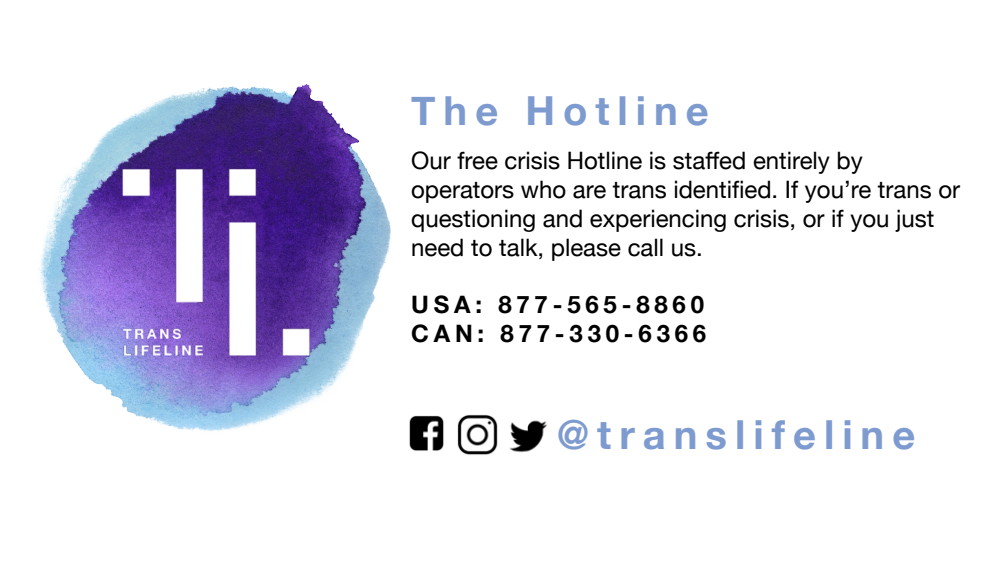
<style>
.page{position:relative;width:1008px;height:576px;background:#fff}
.page>*{position:absolute;margin:0;border:0;box-sizing:border-box;transform-origin:0 0}
.t1{font:700 40px "Helvetica Neue";letter-spacing:.2em;color:#7e9bd0}
.t2{font:24px/28.8px "Helvetica Neue";color:#000}
.t3{font:700 24px "Helvetica Neue";letter-spacing:.2em;color:#000}
</style>
<div class="page">
<img style="left:38px;top:84px;width:353px;height:347px">
<img style="left:115px;top:161px;width:201px;height:202px">
<img style="left:409px;top:415px;width:35px;height:36px">
<img style="left:457px;top:415px;width:41px;height:40px">
<img style="left:509px;top:420px;width:38px;height:33px">
<p class="t1" style="left:411px;top:79px;width:299px">The Hotline</p>
<p class="t2" style="left:411px;top:148px;width:550px">Our free crisis Hotline is staffed entirely by operators who are trans identified. If you’re trans or questioning and experiencing crisis, or if you just need to talk, please call us.</p>
<p class="t3" style="left:411px;top:286px;width:294px">USA: 877-565-8860</p>
<p class="t3" style="left:411px;top:315px;width:297px">CAN: 877-330-6366</p>
<p class="t1" style="left:557px;top:404px;width:360px">@translifeline</p>
</div>
